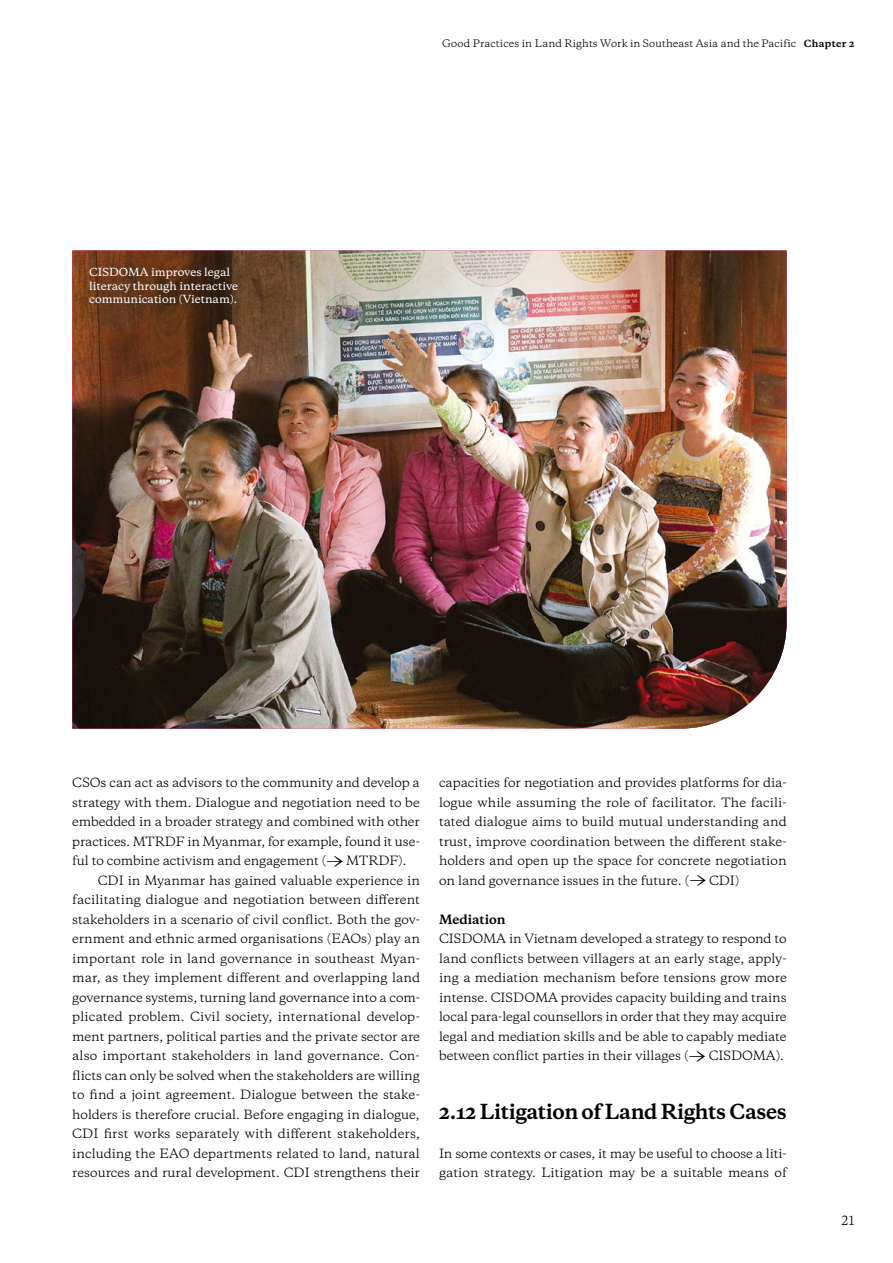
<style>
.page{position:relative;width:893px;height:1263px;background:#fff}
.page>*{position:absolute;margin:0;border:0;box-sizing:border-box;transform-origin:0 0}
.t1{font:700 19.5px "Galaxie Copernicus";letter-spacing:-.02em;color:#000}
.t2{font:12px/19.5px "Galaxie Copernicus";letter-spacing:-.005em;color:#000;text-align:justify}
.t3{font:700 12px "Galaxie Copernicus";color:#000}
.t4{font:500 10.5px/13.5px "Galaxie Copernicus";color:#fff}
.t5{font:9.75px "Galaxie Copernicus";letter-spacing:.01em;color:#000}
.s1{font-weight:700;font-size:9.3px}
.s2{font-size:19.5px}
</style>
<div class="page">
<img style="left:72px;top:250px;width:715px;height:479px">
<p class="t4" style="left:89px;top:266px;width:150px">CISDOMA improves legal literacy through interactive communication (Vietnam).</p>
<p class="t5" style="left:442px;top:37px;width:414px">Good Practices in Land Rights Work in Southeast Asia and the Pacific <span class="s1">Chapter 2</span></p>
<p class="t2" style="left:72px;top:773px;width:349px">CSOs can act as advisors to the community and develop a strategy with them. Dialogue and negotiation need to be embedded in a broader strategy and combined with other practices. MTRDF in Myanmar, for example, found it use&shy;ful to combine activism and engagement (<span class="s2">→</span> MTRDF).</p>
<p class="t2" style="left:72px;top:870px;width:349px;text-indent:26px">CDI in Myanmar has gained valuable experience in facilitating dialogue and negotiation between different stakeholders in a scenario of civil conflict. Both the gov&shy;ernment and ethnic armed organisations (EAOs) play an important role in land governance in southeast Myan&shy;mar, as they implement different and overlapping land governance systems, turning land governance into a com&shy;plicated problem. Civil society, international develop&shy;ment partners, political parties and the private sector are also important stakeholders in land governance. Con&shy;flicts can only be solved when the stakeholders are willing to find a joint agreement. Dialogue between the stake&shy;holders is therefore crucial. Before engaging in dialogue, CDI first works separately with different stakeholders, including the EAO departments related to land, natural resources and rural development. CDI strengthens their</p>
<p class="t2" style="left:439px;top:773px;width:349px">capacities for negotiation and provides platforms for dia&shy;logue while assuming the role of facilitator. The facili&shy;tated dialogue aims to build mutual understanding and trust, improve coordination between the different stake&shy;holders and open up the space for concrete negotiation on land governance issues in the future. (<span class="s2">→</span> CDI)</p>
<p class="t3" style="left:439px;top:911px;width:68px">Mediation</p>
<p class="t2" style="left:439px;top:929px;width:349px">CISDOMA in Vietnam developed a strategy to respond to land conflicts between villagers at an early stage, apply&shy;ing a mediation mechanism before tensions grow more intense. CISDOMA provides capacity building and trains local para-legal counsellors in order that they may acquire legal and mediation skills and be able to capably mediate between conflict parties in their villages (<span class="s2">→</span> CISDOMA).</p>
<h1 class="t1" style="left:439px;top:1098px;width:349px">2.12 Litigation of Land Rights Cases</h1>
<p class="t2" style="left:439px;top:1143px;width:349px">In some contexts or cases, it may be useful to choose a liti&shy;gation strategy. Litigation may be a suitable means of</p>
<p class="t2" style="left:842px;top:1210px;width:14px">21</p>
</div>
